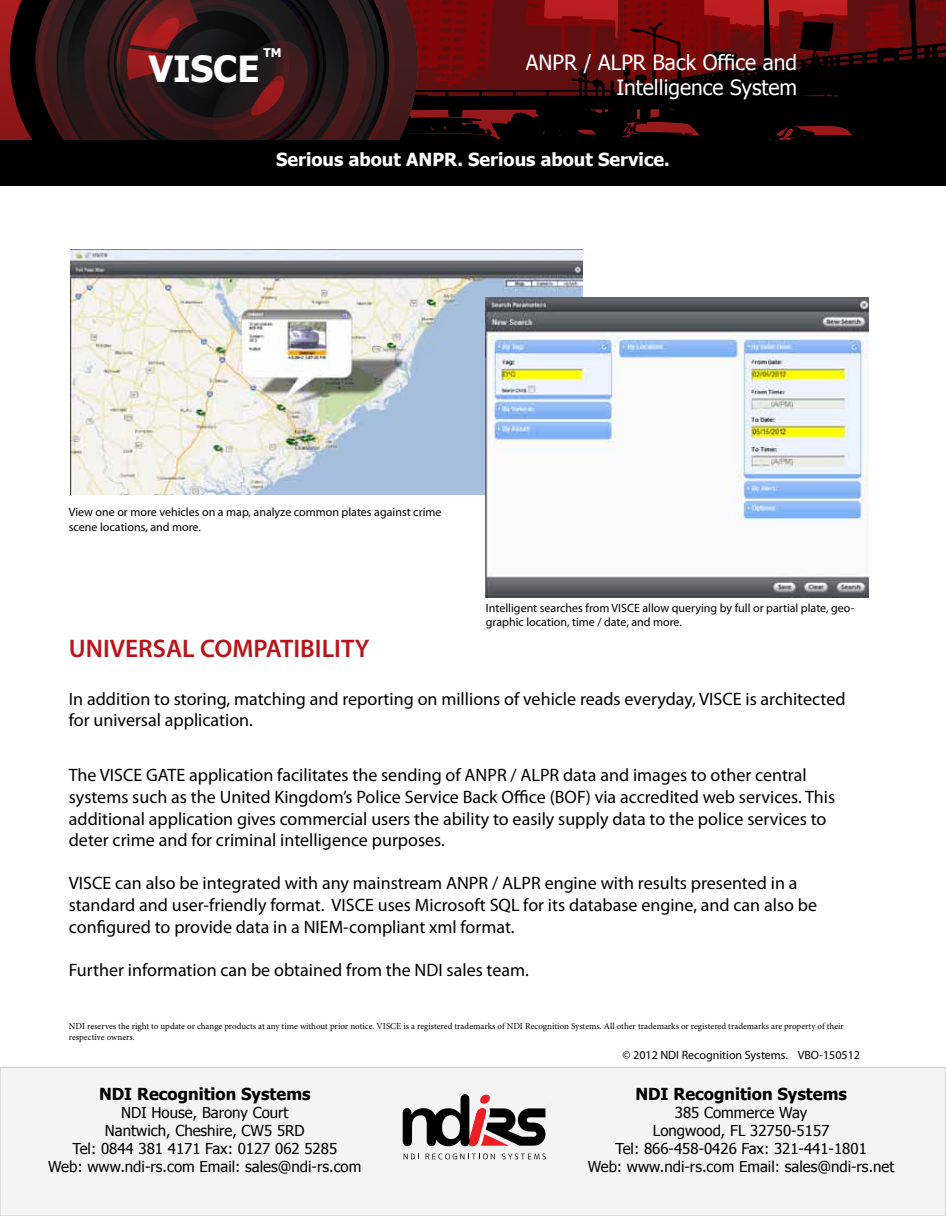
<style>
.page{position:relative;width:946px;height:1216px;background:#fff}
.page>*{position:absolute;margin:0;border:0;box-sizing:border-box;transform-origin:0 0}
.t1{font:700 36px "Tahoma";color:#fff}
.t2{font:600 25.5px "Myriad Pro";color:#ba141a}
.t3{font:21px/25.2px "Tahoma";color:#fff;text-align:right}
.t4{font:18px/21.6px "Myriad Pro";color:#000}
.t5{font:700 18px "Tahoma";color:#fff}
.t6{font:700 16.5px "Tahoma";color:#000}
.t7{font:15px/18px "Tahoma";color:#000;text-align:center}
.t8{font:12px/14.4px "Myriad Pro";color:#000}
.t9{font:700 12px "Tahoma";color:#fff}
.t10{font:9px/10.8px "Minion Pro";color:#000}
</style>
<div class="page">
<svg style="left:439px;top:0;width:506px;height:140px;background:#3f0708"></svg>
<svg style="left:484px;top:129px;width:8px;height:6px"></svg>
<svg style="left:799px;top:129px;width:16px;height:7px"></svg>
<svg style="left:578px;top:68px;width:7px;height:10px"></svg>
<svg style="left:848px;top:128px;width:7px;height:8px"></svg>
<svg style="left:543px;top:128px;width:18px;height:12px"></svg>
<svg style="left:782px;top:126px;width:6px;height:4px"></svg>
<svg style="left:627px;top:123px;width:62px;height:12px"></svg>
<svg style="left:0;top:0;width:439px;height:140px;background:#6b0c0d"></svg>
<svg style="left:9px;top:0;width:409px;height:140px;background:#39181a"></svg>
<svg style="left:10px;top:0;width:335px;height:140px;background:#2e1517"></svg>
<div style="left:0;top:140px;width:945px;height:45px;background:#000"></div>
<div style="left:0;top:1067px;width:945px;height:148px;background:#f4f4f4"></div>
<div style="left:0;top:1067px;width:945px;height:148px;border:1px solid #c8c9ca"></div>
<svg style="left:402px;top:1094px;width:143px;height:52px"></svg>
<svg style="left:403px;top:1153px;width:16px;height:6px"></svg>
<svg style="left:425px;top:1153px;width:70px;height:6px"></svg>
<svg style="left:502px;top:1153px;width:43px;height:6px"></svg>
<img style="left:71px;top:249px;width:511px;height:246px">
<img style="left:486px;top:297px;width:382px;height:300px">
<p class="t9" style="left:263px;top:44px;width:20px">TM</p>
<h1 class="t1" style="left:149px;top:43px;width:112px">VISCE</h1>
<p class="t3" style="left:526px;top:49px;width:273px">ANPR / ALPR Back Office and<br>Intelligence System</p>
<p class="t5" style="left:276px;top:147px;width:395px">Serious about ANPR. Serious about Service.</p>
<p class="t8" style="left:69px;top:504px;width:374px">View one or more vehicles on a map, analyze common plates against crime scene locations, and more.</p>
<p class="t8" style="left:486px;top:600px;width:370px">Intelligent searches from VISCE allow querying by full or partial plate, geo&shy;graphic location, time / date, and more.</p>
<h2 class="t2" style="left:69px;top:632px;width:302px">UNIVERSAL COMPATIBILITY</h2>
<p class="t4" style="left:69px;top:687px;width:778px">In addition to storing, matching and reporting on millions of vehicle reads everyday, VISCE is architected for universal application.</p>
<p class="t4" style="left:69px;top:764px;width:767px">The VISCE GATE application facilitates the sending of ANPR / ALPR data and images to other central systems such as the United Kingdom’s Police Service Back Office (BOF) via accredited web services. This additional application gives commercial users the ability to easily supply data to the police services to deter crime and for criminal intelligence purposes.</p>
<p class="t4" style="left:69px;top:872px;width:749px">VISCE can also be integrated with any mainstream ANPR / ALPR engine with results presented in a standard and user-friendly format. VISCE uses Microsoft SQL for its database engine, and can also be configured to provide data in a NIEM-compliant xml format.</p>
<p class="t4" style="left:69px;top:958px;width:461px">Further information can be obtained from the NDI sales team.</p>
<p class="t10" style="left:69px;top:1020px;width:776px">NDI reserves the right to update or change products at any time without prior notice. VISCE is a registered trademarks of NDI Recognition Systems. All other trademarks or registered trademarks are property of their respective owners.</p>
<p class="t8" style="left:622px;top:1048px;width:239px">© 2012 NDI Recognition Systems. VBO-150512</p>
<p class="t6" style="left:99px;top:1082px;width:213px">NDI Recognition Systems</p>
<p class="t7" style="left:48px;top:1102px;width:314px">NDI House, Barony Court<br>Nantwich, Cheshire, CW5 5RD<br>Tel: 0844 381 4171 Fax: 0127 062 5285<br>Web: www.ndi-rs.com Email: sales@ndi-rs.com</p>
<p class="t6" style="left:635px;top:1082px;width:213px">NDI Recognition Systems</p>
<p class="t7" style="left:587px;top:1102px;width:308px">385 Commerce Way<br>Longwood, FL 32750-5157<br>Tel: 866-458-0426 Fax: 321-441-1801<br>Web: www.ndi-rs.com Email: sales@ndi-rs.net</p>
</div>
